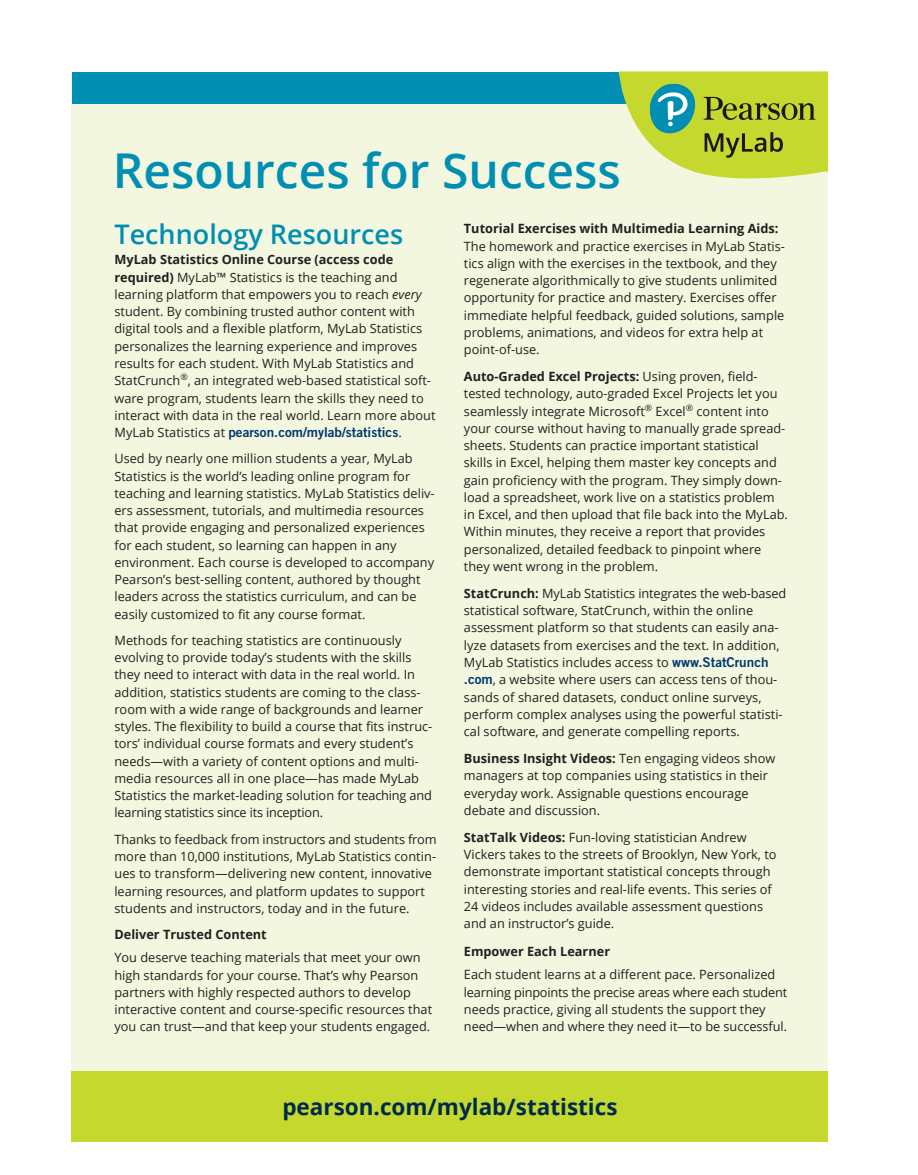
<style>
.page{position:relative;width:918px;height:1175px;background:#fff}
.page>*{position:absolute;margin:0;border:0;box-sizing:border-box;transform-origin:0 0}
.t1{font:600 48px "Open Sans";color:#008fb3}
.t2{font:600 27px "Open Sans";color:#008fb3}
.t3{font:700 22.5px "Open Sans";color:#00294e}
.t4{font:13.5px "Trade Gothic LT Pro Bd 2";color:#00386f}
.t5{font:12.75px/17.2px "Open Sans";color:#231f20}
.t6{font:700 12.75px "Open Sans";color:#231f20}
.s1{font-weight:700}
.s2{font-style:italic}
.s3{font-family:"Open Sans";font-size:12.75px;color:#231f20}
.s4{font-family:"Trade Gothic LT Pro Bd 2";font-size:13.5px;color:#00386f}
</style>
<div class="page">
<div style="left:72px;top:72px;width:756px;height:1032px;background:#f3f7df"></div>
<div style="left:72px;top:1071px;width:756px;height:70px;background:#c4d82d"></div>
<div style="left:72px;top:72px;width:555px;height:32px;background:#008fb3"></div>
<svg style="left:619px;top:71px;width:209px;height:108px"></svg>
<h1 class="t1" style="left:113px;top:138px;width:510px">Resources for Success</h1>
<h2 class="t2" style="left:114px;top:216px;width:290px">Technology Resources</h2>
<p class="t5" style="left:114px;top:251px;width:323px"><span class="s1">MyLab Statistics Online Course (access code required)</span> MyLab™ Statistics is the teaching and learning platform that empowers you to reach <span class="s2">every </span>student. By combining trusted author content with digital tools and a flexible platform, MyLab Statistics personalizes the learning experience and improves results for each student. With MyLab Statistics and StatCrunch<sup>®</sup>, an integrated web-based statistical soft&shy;ware program, students learn the skills they need to interact with data in the real world. Learn more about</p>
<p class="t4" style="left:114px;top:424px;width:289px"><span class="s3">MyLab Statistics at</span> pearson.com/mylab/statistics<span class="s3">.</span></p>
<p class="t5" style="left:114px;top:449px;width:322px">Used by nearly one million students a year, MyLab Statistics is the world’s leading online program for teaching and learning statistics. MyLab Statistics deliv&shy;ers assessment, tutorials, and multimedia resources that provide engaging and personalized experiences for each student, so learning can happen in any environment. Each course is developed to accompany Pearson’s best-selling content, authored by thought leaders across the statistics curriculum, and can be easily customized to fit any course format.</p>
<p class="t5" style="left:114px;top:631px;width:319px">Methods for teaching statistics are continuously evolving to provide today’s students with the skills they need to interact with data in the real world. In addition, statistics students are coming to the class&shy;room with a wide range of backgrounds and learner styles. The flexibility to build a course that fits instruc&shy;tors’ individual course formats and every student’s needs—with a variety of content options and multi&shy;media resources all in one place—has made MyLab Statistics the market-leading solution for teaching and learning statistics since its inception.</p>
<p class="t5" style="left:114px;top:830px;width:324px">Thanks to feedback from instructors and students from more than 10,000 institutions, MyLab Statistics contin&shy;ues to transform—delivering new content, innovative learning resources, and platform updates to support students and instructors, today and in the future.</p>
<p class="t6" style="left:114px;top:925px;width:154px">Deliver Trusted Content</p>
<p class="t5" style="left:114px;top:948px;width:319px">You deserve teaching materials that meet your own high standards for your course. That’s why Pearson partners with highly respected authors to develop interactive content and course-specific resources that you can trust—and that keep your students engaged.</p>
<p class="t6" style="left:464px;top:220px;width:316px">Tutorial Exercises with Multimedia Learning Aids:</p>
<p class="t5" style="left:464px;top:237px;width:322px">The homework and practice exercises in MyLab Statis&shy;tics align with the exercises in the textbook, and they regenerate algorithmically to give students unlimited opportunity for practice and mastery. Exercises offer immediate helpful feedback, guided solutions, sample problems, animations, and videos for extra help at point-of-use.</p>
<p class="t5" style="left:464px;top:367px;width:326px"><span class="s1">Auto-Graded Excel Projects:</span> Using proven, field&shy;tested technology, auto-graded Excel Projects let you seamlessly integrate Microsoft<sup>®</sup> Excel<sup>®</sup> content into your course without having to manually grade spread&shy;sheets. Students can practice important statistical skills in Excel, helping them master key concepts and gain proficiency with the program. They simply down&shy;load a spreadsheet, work live on a statistics problem in Excel, and then upload that file back into the MyLab.<br>Within minutes, they receive a report that provides personalized, detailed feedback to pinpoint where they went wrong in the problem.</p>
<p class="t5" style="left:464px;top:584px;width:324px"><span class="s1">StatCrunch:</span> MyLab Statistics integrates the web-based statistical software, StatCrunch, within the online assessment platform so that students can easily ana&shy;lyze datasets from exercises and the text. In addition, MyLab Statistics includes access to <span class="s4">www.StatCrunch .com</span>, a website where users can access tens of thou&shy;sands of shared datasets, conduct online surveys, perform complex analyses using the powerful statisti&shy;cal software, and generate compelling reports.</p>
<p class="t5" style="left:464px;top:749px;width:313px"><span class="s1">Business Insight Videos:</span> Ten engaging videos show managers at top companies using statistics in their everyday work. Assignable questions encourage debate and discussion.</p>
<p class="t5" style="left:464px;top:828px;width:314px"><span class="s1">StatTalk Videos:</span> Fun-loving statistician Andrew Vickers takes to the streets of Brooklyn, New York, to demonstrate important statistical concepts through interesting stories and real-life events. This series of 24 videos includes available assessment questions and an instructor’s guide.</p>
<p class="t6" style="left:464px;top:942px;width:148px">Empower Each Learner</p>
<p class="t5" style="left:464px;top:965px;width:325px">Each student learns at a different pace. Personalized learning pinpoints the precise areas where each student needs practice, giving all students the support they need—when and where they need it—to be successful.</p>
<h3 class="t3" style="left:282px;top:1091px;width:337px">pearson.com/mylab/statistics</h3>
</div>
